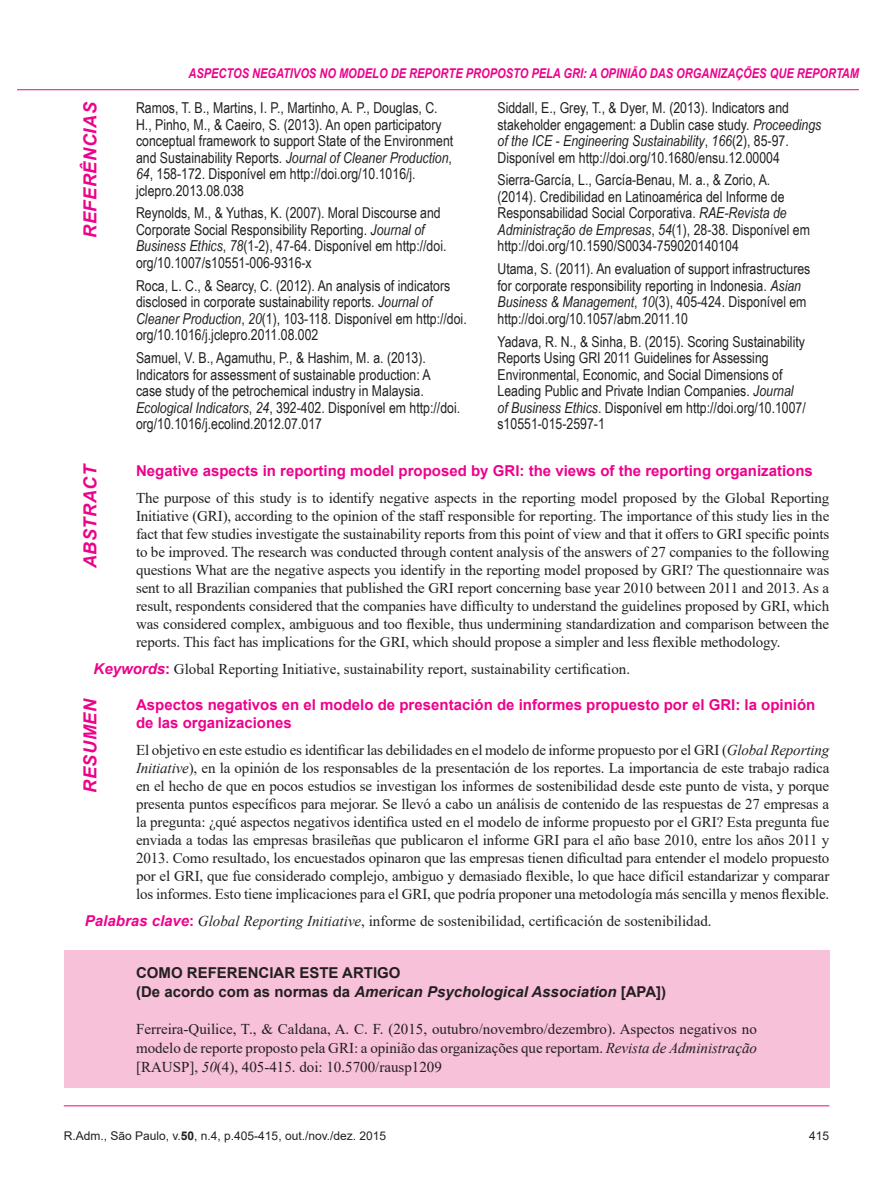
<style>
.page{position:relative;width:893px;height:1191px;background:#fff}
.page>*{position:absolute;margin:0;border:0;box-sizing:border-box;transform-origin:0 0}
.Virado{font:italic 700 18px "Arial";letter-spacing:.025em;color:#ed028c}
.Resumo{font:15px/18px "Times New Roman";letter-spacing:-.01em;color:#231f20;text-align:justify}
.Tex-refer{font:15px/16.5px "Arial Narrow";color:#231f20}
.ResumoT{font:700 15px/18px "Arial";color:#ed028c}
.Texto{font:15px "Times New Roman";color:#231f20}
.ResumoT-2{font:700 15px/18.8px "Arial";color:#231f20}
.Palavra{font:15px "Times New Roman";color:#231f20}
.t1{font:italic 700 13.5px "Arial Narrow";color:#ed028c}
.Rodapé{font:12px "Arial";color:#231f20}
.s1{font-style:italic}
.s2{font-family:"Arial";font-weight:700;font-style:italic;color:#ed028c}
.s3{font-family:"Arial";font-weight:700;color:#ed028c}
.s4{font-weight:700}
</style>
<div class="page">
<hr style="left:64px;top:1105px;width:765px;height:1px;background:#ed028c">
<hr style="left:17px;top:89px;width:842px;height:1px;background:#ed028c">
<div style="left:64px;top:950px;width:765px;height:138px;background:#f7c1d9"></div>
<p class="t1" style="left:188px;top:63px;width:672px">ASPECTOS NEGATIVOS NO MODELO DE REPORTE PROPOSTO PELA GRI: A OPINIÃO DAS ORGANIZAÇÕES QUE REPORTAM</p>
<p class="Tex-refer" style="left:136px;top:99px;width:319px">Ramos, T. B., Martins, I. P., Martinho, A. P., Douglas, C.<br>H., Pinho, M., &amp; Caeiro, S. (2013). An open participatory conceptual framework to support State of the Environment and Sustainability Reports. <span class="s1">Journal of Cleaner Production</span>, <span class="s1">64</span>, 158-172. Disponível em http://doi.org/10.1016/j. jclepro.2013.08.038</p>
<p class="Tex-refer" style="left:136px;top:204px;width:312px">Reynolds, M., &amp; Yuthas, K. (2007). Moral Discourse and Corporate Social Responsibility Reporting. <span class="s1">Journal of Business Ethics</span>, <span class="s1">78</span>(1-2), 47-64. Disponível em http://doi. org/10.1007/s10551-006-9316-x</p>
<p class="Tex-refer" style="left:136px;top:277px;width:332px">Roca, L. C., &amp; Searcy, C. (2012). An analysis of indicators disclosed in corporate sustainability reports. <span class="s1">Journal of Cleaner Production</span>, <span class="s1">20</span>(1), 103-118. Disponível em http://doi. org/10.1016/j.jclepro.2011.08.002</p>
<p class="Tex-refer" style="left:136px;top:349px;width:326px">Samuel, V. B., Agamuthu, P., &amp; Hashim, M. a. (2013).<br>Indicators for assessment of sustainable production: A case study of the petrochemical industry in Malaysia.<br><span class="s1">Ecological Indicators</span>, <span class="s1">24</span>, 392-402. Disponível em http://doi. org/10.1016/j.ecolind.2012.07.017</p>
<p class="Tex-refer" style="left:497px;top:99px;width:325px">Siddall, E., Grey, T., &amp; Dyer, M. (2013). Indicators and stakeholder engagement: a Dublin case study. <span class="s1">Proceedings of the ICE - Engineering Sustainability</span>, <span class="s1">166</span>(2), 85-97.<br>Disponível em http://doi.org/10.1680/ensu.12.00004</p>
<p class="Tex-refer" style="left:497px;top:171px;width:314px">Sierra-García, L., García-Benau, M. a., &amp; Zorio, A. (2014). Credibilidad en Latinoamérica del Informe de Responsabilidad Social Corporativa. <span class="s1">RAE-Revista de Administração de Empresas</span>, <span class="s1">54</span>(1), 28-38. Disponível em http://doi.org/10.1590/S0034-759020140104</p>
<p class="Tex-refer" style="left:497px;top:260px;width:314px">Utama, S. (2011). An evaluation of support infrastructures for corporate responsibility reporting in Indonesia. <span class="s1">Asian Business &amp; Management</span>, <span class="s1">10</span>(3), 405-424. Disponível em http://doi.org/10.1057/abm.2011.10</p>
<p class="Tex-refer" style="left:497px;top:333px;width:310px">Yadava, R. N., &amp; Sinha, B. (2015). Scoring Sustainability Reports Using GRI 2011 Guidelines for Assessing Environmental, Economic, and Social Dimensions of Leading Public and Private Indian Companies. <span class="s1">Journal of Business Ethics</span>. Disponível em http://doi.org/10.1007/ s10551-015-2597-1</p>
<p class="ResumoT" style="left:136px;top:461px;width:678px">Negative aspects in reporting model proposed by GRI: the views of the reporting organizations</p>
<p class="Resumo" style="left:136px;top:488px;width:695px">The purpose of this study is to identify negative aspects in the reporting model proposed by the Global Reporting Initiative (GRI), according to the opinion of the staff responsible for reporting. The importance of this study lies in the fact that few studies investigate the sustainability reports from this point of view and that it offers to GRI specific points to be improved. The research was conducted through content analysis of the answers of 27 companies to the following questions What are the negative aspects you identify in the reporting model proposed by GRI? The questionnaire was sent to all Brazilian companies that published the GRI report concerning base year 2010 between 2011 and 2013. As a result, respondents considered that the companies have difficulty to understand the guidelines proposed by GRI, which was considered complex, ambiguous and too flexible, thus undermining standardization and comparison between the reports. This fact has implications for the GRI, which should propose a simpler and less flexible methodology.</p>
<p class="Palavra" style="left:94px;top:658px;width:538px"><span class="s2">Keywords</span><span class="s3">:</span> Global Reporting Initiative, sustainability report, sustainability certification.</p>
<p class="ResumoT" style="left:136px;top:695px;width:681px">Aspectos negativos en el modelo de presentación de informes propuesto por el GRI: la opinión de las organizaciones</p>
<p class="Resumo" style="left:136px;top:740px;width:695px">El objetivo en este estudio es identificar las debilidades en el modelo de informe propuesto por el GRI (<span class="s1">Global Reporting Initiative</span>), en la opinión de los responsables de la presentación de los reportes. La importancia de este trabajo radica en el hecho de que en pocos estudios se investigan los informes de sostenibilidad desde este punto de vista, y porque presenta puntos específicos para mejorar. Se llevó a cabo un análisis de contenido de las respuestas de 27 empresas a la pregunta: ¿qué aspectos negativos identifica usted en el modelo de informe propuesto por el GRI? Esta pregunta fue enviada a todas las empresas brasileñas que publicaron el informe GRI para el año base 2010, entre los años 2011 y 2013. Como resultado, los encuestados opinaron que las empresas tienen dificultad para entender el modelo propuesto por el GRI, que fue considerado complejo, ambiguo y demasiado flexible, lo que hace difícil estandarizar y comparar los informes. Esto tiene implicaciones para el GRI, que podría proponer una metodología más sencilla y menos flexible.</p>
<p class="Texto" style="left:85px;top:910px;width:628px"><span class="s2">Palabras clave</span><span class="s3">:</span> <span class="s1">Global Reporting Initiative</span>, informe de sostenibilidad, certificación de sostenibilidad.</p>
<p class="Virado" style="left:78px;top:238px;width:137px;rotate:-90deg">REFERÊNCIAS</p>
<p class="Virado" style="left:78px;top:568px;width:107px;rotate:-90deg">ABSTRACT</p>
<p class="Virado" style="left:78px;top:793px;width:96px;rotate:-90deg">RESUMEN</p>
<p class="ResumoT-2" style="left:136px;top:963px;width:532px">COMO REFERENCIAR ESTE ARTIGO<br>(De acordo com as normas da <span class="s1">American Psychological Association</span> [APA])</p>
<p class="Resumo" style="left:136px;top:1019px;width:622px;line-height:18.8px">Ferreira-Quilice, T., &amp; Caldana, A. C. F. (2015, outubro/novembro/dezembro). Aspectos negativos no modelo de reporte proposto pela GRI: a opinião das organizações que reportam. <span class="s1">Revista de Administração </span>[RAUSP], <span class="s1">50</span>(4), 405-415. doi: 10.5700/rausp1209</p>
<p class="Rodapé" style="left:64px;top:1127px;width:324px">R.Adm., São Paulo, v.<span class="s4">50</span>, n.4, p.405-415, out./nov./dez. 2015</p>
<p class="Rodapé" style="left:809px;top:1127px;width:22px">415</p>
</div>
